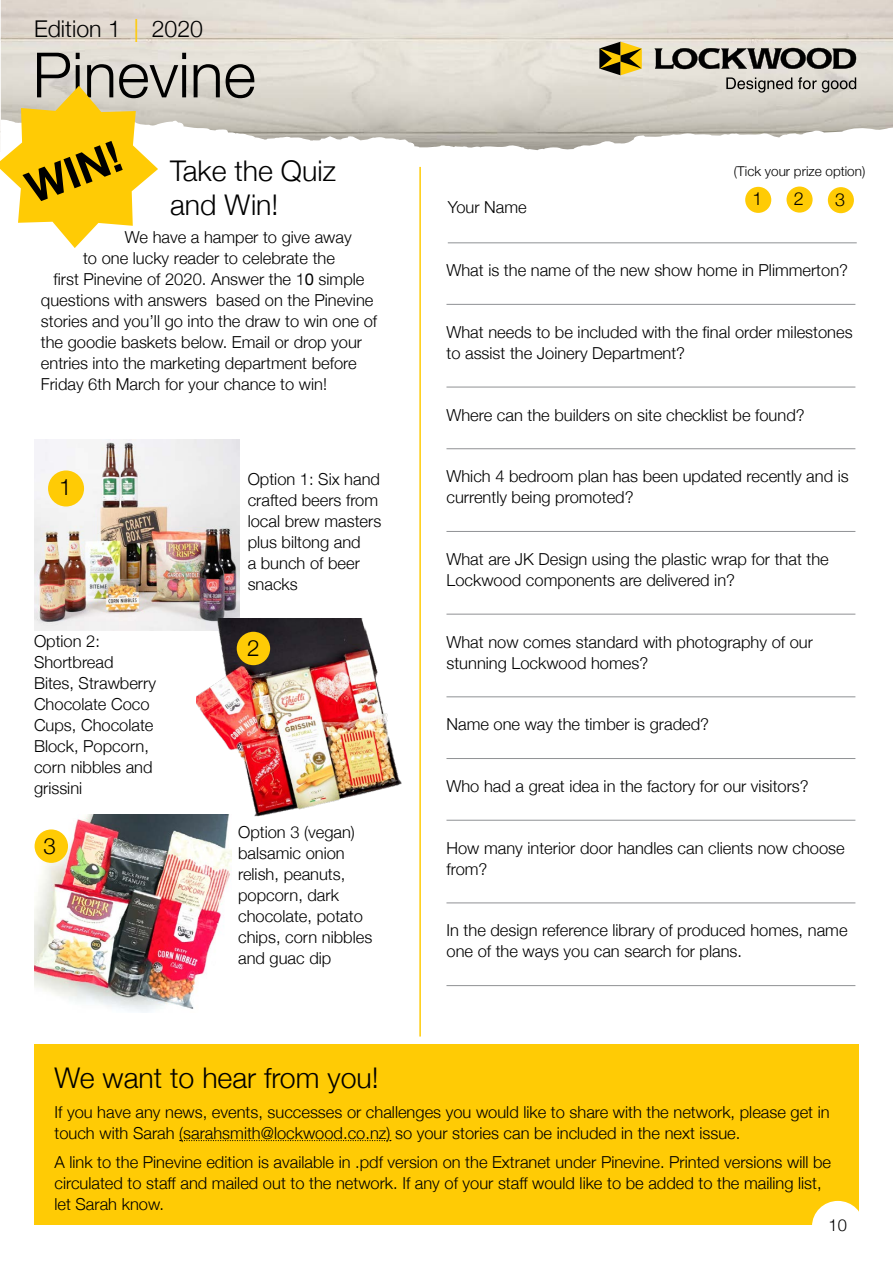
<style>
.page{position:relative;width:893px;height:1263px;background:#fff}
.page>*{position:absolute;margin:0;border:0;box-sizing:border-box;transform-origin:0 0}
.t1{font:300 62.55px "Helvetica Neue";color:#000}
.t2{font:700 43.5px "Helvetica Neue";color:#000}
.t3{font:300 28.5px "Helvetica Neue";color:#000}
.t4{font:300 23.1px "Helvetica Neue";color:#000}
.t5{font:300 22.5px "Helvetica Neue";color:#000}
.t6{font:300 18px "Helvetica Neue";color:#000}
.t7{font:300 16.5px/21px "Helvetica Neue";color:#000}
.t8{font:300 13.5px "Helvetica Neue";color:#000}
.s1{font-weight:400;color:#ffcb05}
.s2{font-weight:400}
</style>
<div class="page">
<img style="left:1px;top:38px;width:892px;height:4px">
<div style="left:34px;top:1044px;width:825px;height:181px;background:#ffcb05"></div>
<svg style="left:180px;top:1140px;width:211px;height:1px"></svg>
<svg style="left:0;top:42px;width:893px;height:206px"></svg>
<hr style="left:446px;top:387px;width:409px;height:1px;background:#8f9194">
<hr style="left:446px;top:448px;width:409px;height:1px;background:#8f9194">
<hr style="left:446px;top:531px;width:409px;height:1px;background:#8f9194">
<hr style="left:446px;top:614px;width:409px;height:1px;background:#8f9194">
<hr style="left:446px;top:696px;width:409px;height:1px;background:#8f9194">
<hr style="left:446px;top:758px;width:409px;height:1px;background:#8f9194">
<hr style="left:446px;top:820px;width:409px;height:1px;background:#8f9194">
<hr style="left:446px;top:902px;width:409px;height:1px;background:#8f9194">
<hr style="left:446px;top:985px;width:409px;height:1px;background:#8f9194">
<hr style="left:446px;top:304px;width:409px;height:1px;background:#8f9194">
<hr style="left:448px;top:242px;width:409px;height:1px;background:#8f9194">
<div style="left:812px;top:1201px;width:52px;height:51px;background:#fff;border-radius:50%"></div>
<img style="left:35px;top:440px;width:205px;height:191px">
<div style="left:48px;top:470px;width:36px;height:36px;background:#ffcb05;border-radius:50%"></div>
<img style="left:196px;top:618px;width:206px;height:199px">
<div style="left:237px;top:632px;width:33px;height:33px;background:#ffcb05;border-radius:50%"></div>
<img style="left:35px;top:814px;width:197px;height:198px">
<div style="left:35px;top:829px;width:33px;height:34px;background:#ffcb05;border-radius:50%"></div>
<hr style="left:419px;top:167px;width:2px;height:869px;background:#ffcb05">
<div style="left:745px;top:187px;width:26px;height:26px;background:#ffcb05;border-radius:50%"></div>
<div style="left:786px;top:187px;width:27px;height:26px;background:#ffcb05;border-radius:50%"></div>
<div style="left:828px;top:187px;width:26px;height:26px;background:#ffcb05;border-radius:50%"></div>
<h3 class="t4" style="left:34px;top:15px;width:171px">Edition 1 <span class="s1">|</span> 2020</h3>
<h1 class="t1" style="left:33px;top:37px;width:225px">Pinevine</h1>
<h2 class="t2" style="left:18px;top:164px;width:100px;rotate:-21deg">WIN!</h2>
<h3 class="t3" style="left:170px;top:153px;width:167px">Take the Quiz</h3>
<h3 class="t3" style="left:170px;top:187px;width:110px">and Win!</h3>
<p class="t7" style="left:125px;top:227px;width:228px">We have a hamper to give away</p>
<p class="t7" style="left:83px;top:248px;width:253px">to one lucky reader to celebrate the</p>
<p class="t7" style="left:54px;top:269px;width:312px">first Pinevine of 2020. Answer the 1<span class="s2">0</span> simple</p>
<p class="t7" style="left:41px;top:290px;width:334px">questions with answers based on the Pinevine</p>
<p class="t7" style="left:41px;top:311px;width:338px">stories and you’ll go into the draw to win one of</p>
<p class="t7" style="left:41px;top:332px;width:323px">the goodie baskets below. Email or drop your</p>
<p class="t7" style="left:41px;top:353px;width:317px">entries into the marketing department before</p>
<p class="t7" style="left:41px;top:374px;width:288px">Friday 6th March for your chance to win!</p>
<h3 class="t5" style="left:59px;top:473px;width:14px">1</h3>
<p class="t7" style="left:34px;top:630px;width:123px">Option 2:<br>Shortbread<br>Bites, Strawberry<br>Chocolate Coco<br>Cups, Chocolate<br>Block, Popcorn, corn nibbles and grissini</p>
<h3 class="t5" style="left:43px;top:832px;width:14px">3</h3>
<p class="t7" style="left:248px;top:468px;width:135px">Option 1: Six hand crafted beers from local brew masters plus biltong and<br>a bunch of beer snacks</p>
<h3 class="t5" style="left:247px;top:635px;width:14px">2</h3>
<p class="t7" style="left:238px;top:821px;width:136px">Option 3 (vegan) balsamic onion relish, peanuts, popcorn, dark chocolate, potato chips, corn nibbles and guac dip</p>
<p class="t7" style="left:448px;top:196px;width:80px">Your Name</p>
<p class="t8" style="left:734px;top:163px;width:133px">(Tick your prize option)</p>
<p class="t6" style="left:752px;top:188px;width:12px">1</p>
<p class="t6" style="left:794px;top:188px;width:12px">2</p>
<p class="t6" style="left:835px;top:189px;width:12px">3</p>
<p class="t7" style="left:446px;top:259px;width:403px">What is the name of the new show home in Plimmerton?</p>
<p class="t7" style="left:446px;top:321px;width:408px">What needs to be included with the final order milestones to assist the Joinery Department?</p>
<p class="t7" style="left:446px;top:404px;width:360px">Where can the builders on site checklist be found?</p>
<p class="t7" style="left:446px;top:466px;width:404px">Which 4 bedroom plan has been updated recently and is currently being promoted?</p>
<p class="t7" style="left:446px;top:548px;width:384px">What are JK Design using the plastic wrap for that the<br>Lockwood components are delivered in?</p>
<p class="t7" style="left:446px;top:631px;width:368px">What now comes standard with photography of our stunning Lockwood homes?</p>
<p class="t7" style="left:446px;top:714px;width:264px">Name one way the timber is graded?</p>
<p class="t7" style="left:446px;top:775px;width:364px">Who had a great idea in the factory for our visitors?</p>
<p class="t7" style="left:446px;top:837px;width:400px">How many interior door handles can clients now choose from?</p>
<p class="t7" style="left:446px;top:920px;width:403px">In the design reference library of produced homes, name one of the ways you can search for plans.</p>
<h3 class="t3" style="left:55px;top:1060px;width:326px">We want to hear from you!</h3>
<p class="t7" style="left:55px;top:1101px;width:777px">If you have any news, events, successes or challenges you would like to share with the network, please get in touch with Sarah (sarahsmith@lockwood.co.nz) so your stories can be included in the next issue.</p>
<p class="t7" style="left:55px;top:1152px;width:778px">A link to the Pinevine edition is available in .pdf version on the Extranet under Pinevine. Printed versions will be circulated to staff and mailed out to the network. If any of your staff would like to be added to the mailing list, let Sarah know.</p>
<p class="t7" style="left:828px;top:1215px;width:20px">10</p>
</div>
